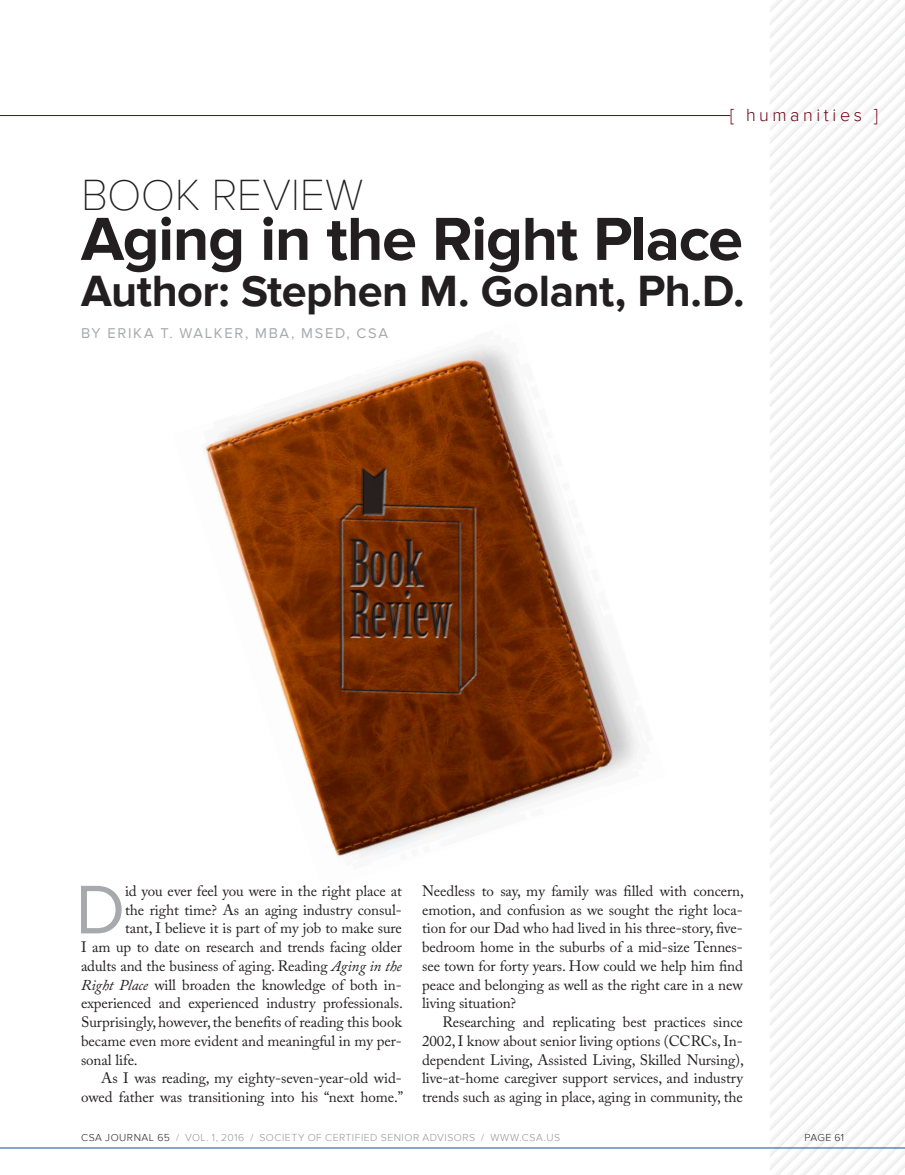
<style>
.page{position:relative;width:905px;height:1175px;background:#fff}
.page>*{position:absolute;margin:0;border:0;box-sizing:border-box;transform-origin:0 0}
.body_copy_with_drop{font:71.25px "Proxima Nova";color:#a8a9ad}
.t1{font:700 63px "Proxima Nova";letter-spacing:-.02em;color:#231f20}
.t2{font:61.5px/50.6px "Birch Std";letter-spacing:-.005em;color:#231f20}
.t3{font:700 45px "Proxima Nova";letter-spacing:-.01em;color:#231f20}
.t4{font:100 45px "Proxima Nova T";letter-spacing:-.01em;color:#231f20}
.article_category{font:300 18px "Proxima Nova";letter-spacing:.195em;color:#6b0518}
.Body_copy{font:15px/18.8px "Adobe Caslon Pro";letter-spacing:-.005em;color:#231f20;text-align:justify}
.body_copy_with_drop-2{font:15px "Adobe Caslon Pro";letter-spacing:-.005em;color:#231f20}
.Deck{font:14.7px "Proxima Nova";letter-spacing:.115em;color:#a8a9ad}
.t5{font:300 10.5px "Proxima Nova";letter-spacing:.05em;color:#939598}
.t6{font:300 10.5px "Proxima Nova";letter-spacing:.02em;color:#231f20}
.s1{font-style:italic}
.s2{color:#231f20}
</style>
<div class="page">
<img style="left:203px;top:344px;width:436px;height:513px">
<svg style="left:770px;top:0;width:135px;height:1174px"></svg>
<hr style="left:0;top:115px;width:730px;height:1px;background:#6b0518">
<svg style="left:284px;top:440px;width:240px;height:284px"></svg>
<div style="left:349px;top:538px;width:104px;height:99px;background:#231f20;opacity:.75"></div>
<hr style="left:0;top:1147px;width:904px;height:1px;background:#174a98">
<p class="article_category" style="left:730px;top:104px;width:149px">[ humanities ]</p>
<p class="t4" style="left:81px;top:170px;width:284px">BOOK REVIEW</p>
<p class="t1" style="left:81px;top:203px;width:663px">Aging in the Right Place</p>
<p class="t3" style="left:81px;top:265px;width:665px">Author: Stephen M. Golant, Ph.D.</p>
<p class="Deck" style="left:81px;top:324px;width:308px">BY ERIKA T. WALKER, MBA, MSED, CSA</p>
<h3 class="t2" style="left:350px;top:540px;width:104px">Book<br>Review</h3>
<p class="body_copy_with_drop" style="left:75px;top:868px;width:51px">D</p>
<p class="body_copy_with_drop-2" style="left:125px;top:882px;width:278px">id you ever feel you were in the right place at</p>
<p class="body_copy_with_drop-2" style="left:125px;top:900px;width:278px">the right time? As an aging industry consul-</p>
<p class="body_copy_with_drop-2" style="left:125px;top:919px;width:278px">tant, I believe it is part of my job to make sure</p>
<p class="body_copy_with_drop-2" style="left:81px;top:938px;width:322px">I am up to date on research and trends facing older</p>
<p class="body_copy_with_drop-2" style="left:81px;top:957px;width:322px">adults and the business of aging. Reading <span class="s1">Aging in the</span></p>
<p class="body_copy_with_drop-2" style="left:81px;top:975px;width:322px"><span class="s1">Right Place</span> will broaden the knowledge of both in-</p>
<p class="body_copy_with_drop-2" style="left:81px;top:994px;width:323px">experienced and experienced industry professionals.</p>
<p class="body_copy_with_drop-2" style="left:81px;top:1013px;width:322px">Surprisingly, however, the benefits of reading this book</p>
<p class="body_copy_with_drop-2" style="left:81px;top:1032px;width:322px">became even more evident and meaningful in my per-</p>
<p class="body_copy_with_drop-2" style="left:81px;top:1050px;width:58px">sonal life.</p>
<p class="Body_copy" style="left:81px;top:1068px;width:324px;text-align:right">As I was reading, my eighty-seven-year-old wid&shy;owed father was transitioning into his “next home.”</p>
<p class="Body_copy" style="left:422px;top:881px;width:323px">Needless to say, my family was filled with concern, emotion, and confusion as we sought the right loca&shy;tion for our Dad who had lived in his three-story, five&shy;bedroom home in the suburbs of a mid-size Tennes&shy;see town for forty years. How could we help him find peace and belonging as well as the right care in a new living situation?</p>
<p class="Body_copy" style="left:422px;top:1012px;width:323px;text-indent:20px">Researching and replicating best practices since 2002, I know about senior living options (CCRCs, In&shy;dependent Living, Assisted Living, Skilled Nursing), live-at-home caregiver support services, and industry trends such as aging in place, aging in community, the</p>
<p class="t5" style="left:81px;top:1131px;width:480px"><span class="s2">CSA JOURNAL 65</span> / VOL. 1, 2016 / SOCIETY OF CERTIFIED SENIOR ADVISORS / WWW.CSA.US</p>
<p class="t6" style="left:804px;top:1131px;width:41px">PAGE 61</p>
</div>
